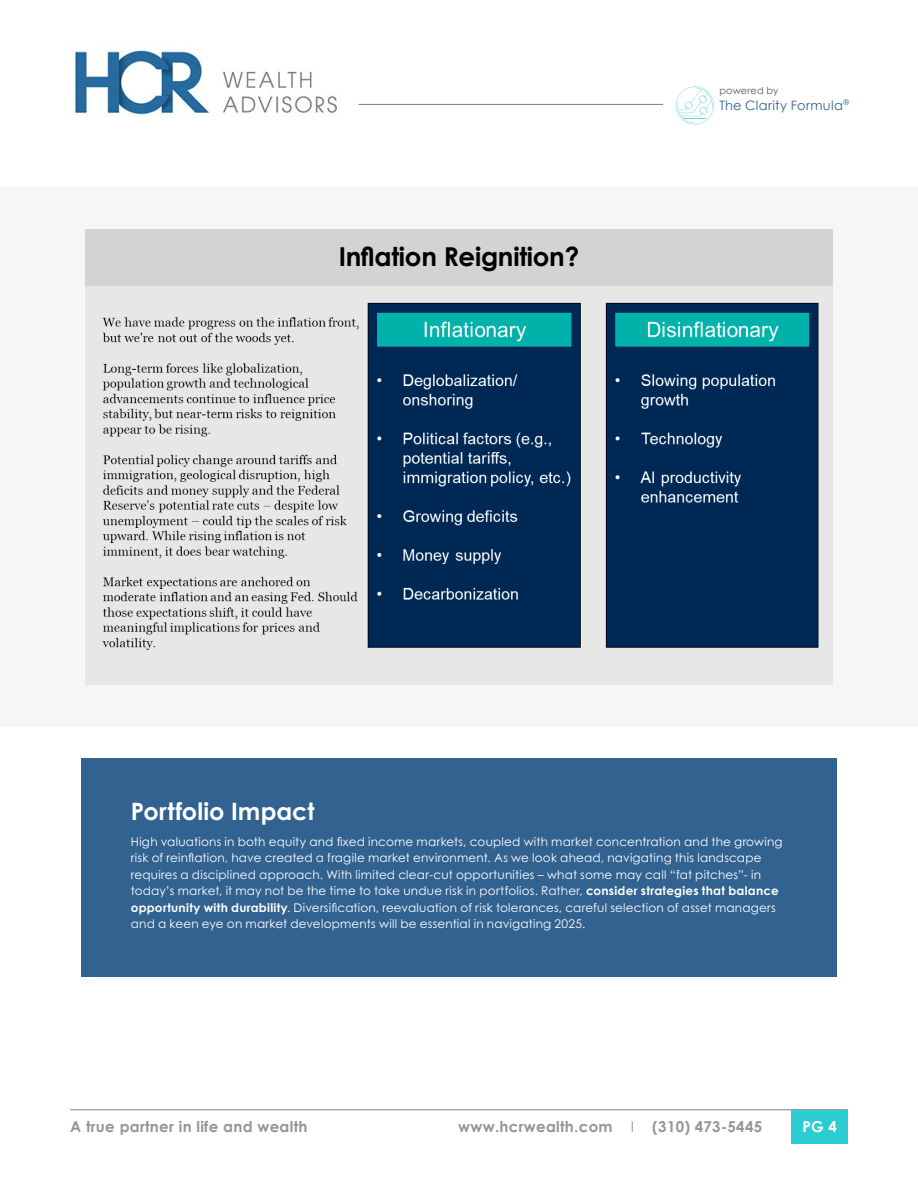
<style>
.page{position:relative;width:918px;height:1188px;background:#fff}
.page>*{position:absolute;margin:0;border:0;box-sizing:border-box;transform-origin:0 0}
.t1{font:700 26.1px "Century Gothic";letter-spacing:-.01em;color:#000}
.t2{font:700 24px "Century Gothic Pro";letter-spacing:.005em;color:#fff}
.t3{font:700 15px "Century Gothic";letter-spacing:.02em;color:#939598}
.t4{font:700 15px "Century Gothic";color:#fff}
.t5{font:12.9px "Century Gothic";letter-spacing:.025em;color:#326290}
.t6{font:12px/16.5px "Century Gothic Pro";letter-spacing:.015em;color:#fff}
.t7{font:9.75px "Century Gothic";letter-spacing:.01em;color:#595959}
.s1{font-weight:700}
.s2{font-weight:400}
</style>
<div class="page">
<div style="left:0;top:187px;width:918px;height:540px;background:#f6f6f6"></div>
<img style="left:74px;top:50px;width:263px;height:65px">
<hr style="left:359px;top:104px;width:304px;height:1px;background:#808080">
<svg style="left:676px;top:86px;width:38px;height:39px"></svg>
<hr style="left:70px;top:1109px;width:778px;height:1px;background:#808080">
<div style="left:791px;top:1110px;width:57px;height:34px;background:#2cccd3"></div>
<div style="left:82px;top:759px;width:755px;height:218px;background:#326290"></div>
<img style="left:85px;top:285px;width:748px;height:399px">
<div style="left:85px;top:229px;width:748px;height:56px;background:#d1d3d4"></div>
<h1 class="t1" style="left:339px;top:240px;width:242px">Inflation Reignition?</h1>
<p class="t7" style="left:719px;top:85px;width:61px">powered by</p>
<p class="t5" style="left:719px;top:97px;width:131px">The Clarity Formula<sup>®</sup></p>
<h2 class="t2" style="left:131px;top:797px;width:186px">Portfolio Impact</h2>
<p class="t6" style="left:131px;top:833px;width:653px">High valuations in both equity and fixed income markets, coupled with market concentration and the growing risk of reinflation, have created a fragile market environment. As we look ahead, navigating this landscape requires a disciplined approach. With limited clear-cut opportunities – what some may call “fat pitches”- in today’s market, it may not be the time to take undue risk in portfolios. Rather, <span class="s1">consider strategies that balance opportunity with durability</span>. Diversification, reevaluation of risk tolerances, careful selection of asset managers and a keen eye on market developments will be essential in navigating 2025.</p>
<p class="t3" style="left:70px;top:1117px;width:239px">A true partner in life and wealth</p>
<p class="t3" style="left:458px;top:1117px;width:305px">www.hcrwealth.com <span class="s2">I</span> (310) 473-5445</p>
<p class="t4" style="left:802px;top:1117px;width:36px">PG 4</p>
</div>
